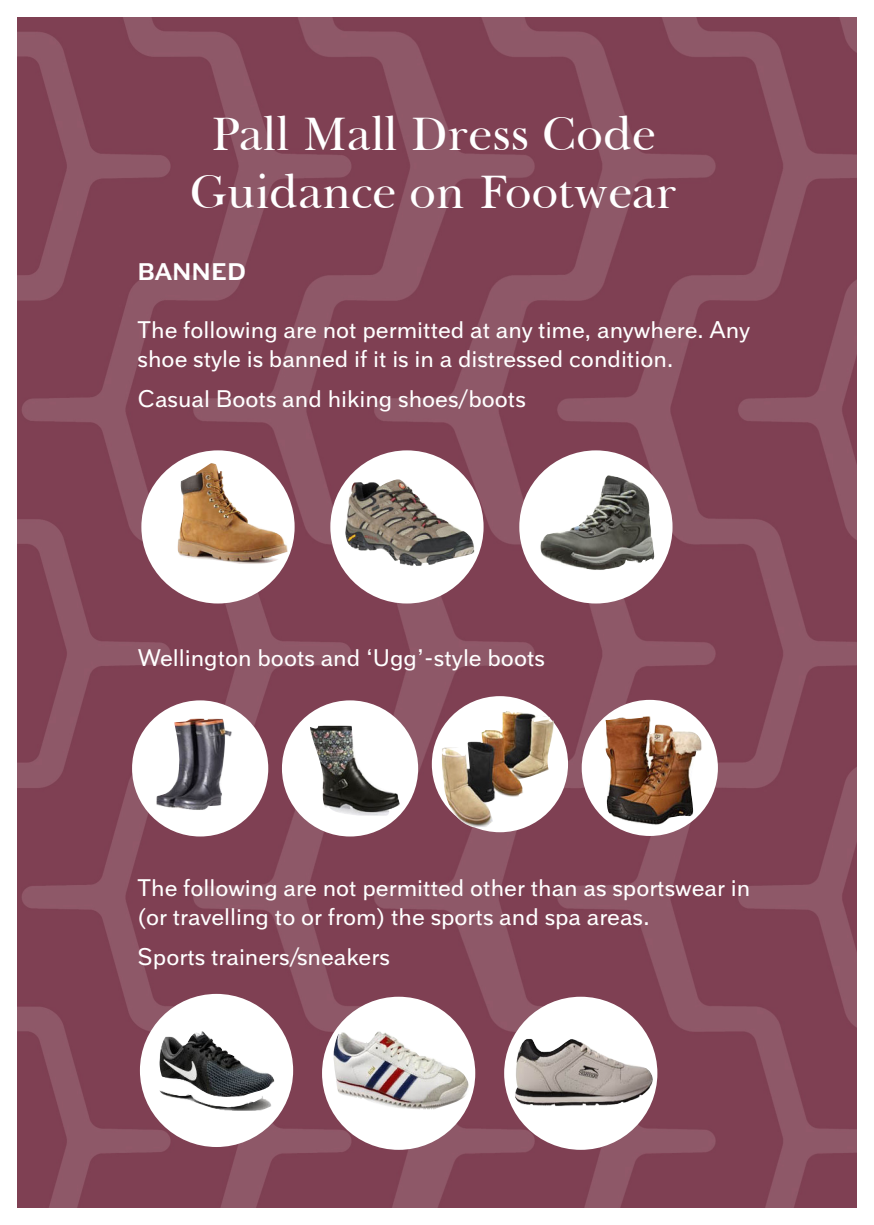
<style>
.page{position:relative;width:874px;height:1225px;background:#fff}
.page>*{position:absolute;margin:0;border:0;box-sizing:border-box;transform-origin:0 0}
.t1{font:48px/57.6px "Baskerville BT";color:#fff;text-align:center}
.t2{font:24px/28.8px "Armitage";color:#fff}
.t3{font:700 24px "Armitage";color:#fff}
</style>
<div class="page">
<img style="left:17px;top:17px;width:839px;height:1191px">
<div style="left:140px;top:994px;width:153px;height:153px;background:#fff;border-radius:50%"></div>
<div style="left:504px;top:996px;width:153px;height:153px;background:#fff;border-radius:50%"></div>
<div style="left:322px;top:996px;width:153px;height:153px;background:#fff;border-radius:50%"></div>
<img style="left:332px;top:1031px;width:150px;height:78px">
<img style="left:159px;top:1031px;width:115px;height:79px">
<img style="left:515px;top:1039px;width:139px;height:67px">
<div style="left:141px;top:450px;width:153px;height:153px;background:#fff;border-radius:50%"></div>
<div style="left:519px;top:450px;width:153px;height:153px;background:#fff;border-radius:50%"></div>
<div style="left:330px;top:450px;width:153px;height:153px;background:#fff;border-radius:50%"></div>
<img style="left:174px;top:463px;width:482px;height:107px">
<div style="left:132px;top:700px;width:136px;height:136px;background:#fff;border-radius:50%"></div>
<div style="left:282px;top:700px;width:136px;height:136px;background:#fff;border-radius:50%"></div>
<div style="left:431px;top:696px;width:136px;height:136px;background:#fff;border-radius:50%"></div>
<div style="left:581px;top:700px;width:136px;height:136px;background:#fff;border-radius:50%"></div>
<img style="left:156px;top:718px;width:76px;height:92px">
<img style="left:310px;top:725px;width:90px;height:90px">
<img style="left:441px;top:711px;width:114px;height:116px">
<img style="left:604px;top:716px;width:102px;height:109px">
<p class="t1" style="left:190px;top:105px;width:488px">Pall Mall Dress Code<br>Guidance on Footwear</p>
<p class="t3" style="left:137px;top:257px;width:110px">BANNED</p>
<p class="t2" style="left:137px;top:314px;width:613px">The following are not permitted at any time, anywhere. Any shoe style is banned if it is in a distressed condition.</p>
<p class="t2" style="left:137px;top:383px;width:389px">Casual Boots and hiking shoes/boots</p>
<p class="t2" style="left:137px;top:642px;width:408px">Wellington boots and ‘Ugg’-style boots</p>
<p class="t2" style="left:137px;top:873px;width:614px">The following are not permitted other than as sportswear in (or travelling to or from) the sports and spa areas.</p>
<p class="t2" style="left:137px;top:941px;width:253px">Sports trainers/sneakers</p>
</div>
